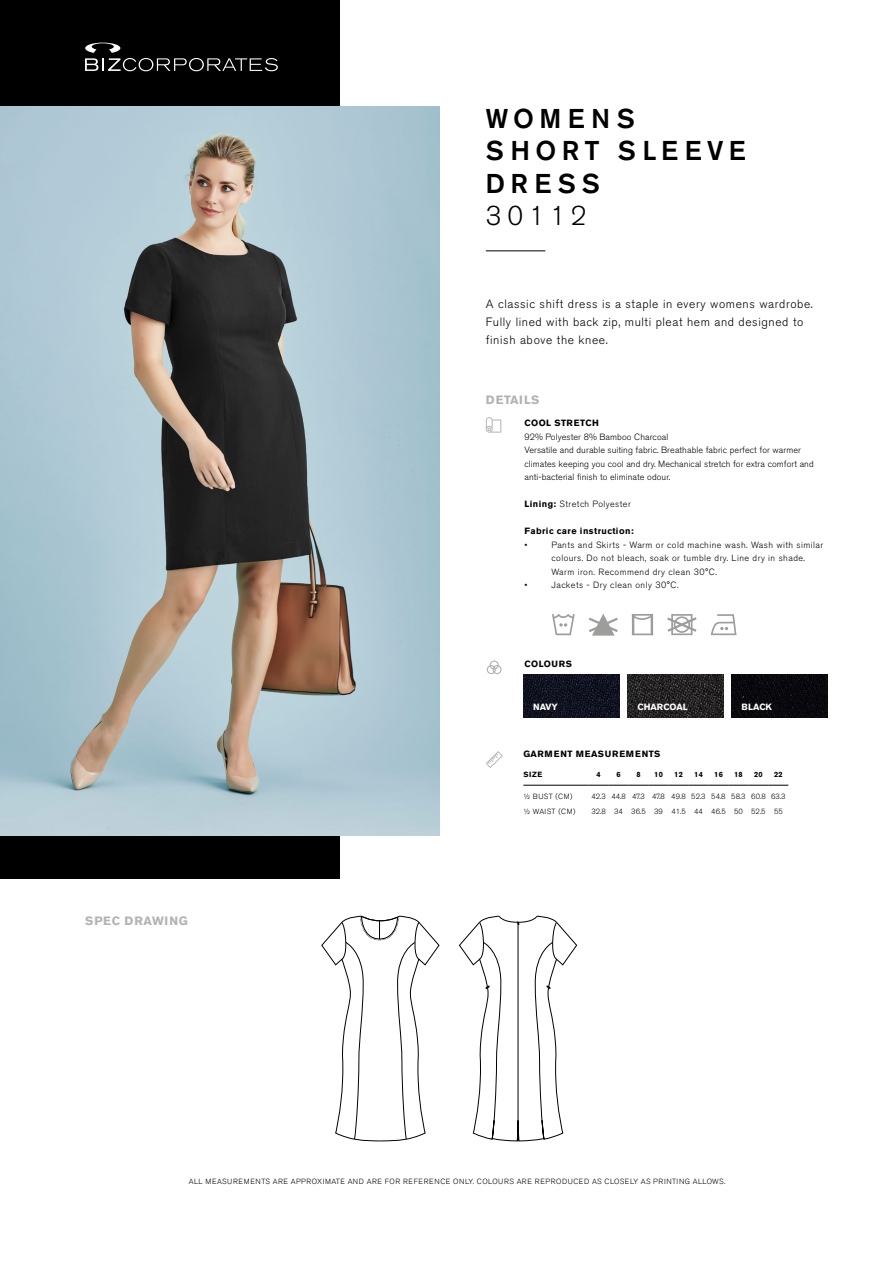
<style>
.page{position:relative;width:893px;height:1263px;background:#fff}
.page>*{position:absolute;margin:0;border:0;box-sizing:border-box;transform-origin:0 0}
.t1{font:500 27px/32.4px "Akzidenz Grotesk BE";letter-spacing:.21em;color:#000}
.t2{font:300 27px "Akzidenz Grotesk BE";letter-spacing:.2em;color:#000}
.t3{font:300 12px/18px "Akzidenz Grotesk BE";letter-spacing:.05em;color:#000}
.t4{font:700 12px "Akzidenz Grotesk BE";letter-spacing:.07em;color:#b3b2b2}
.t5{font:700 12px "Akzidenz Grotesk BE";letter-spacing:.05em;color:#b3b2b2}
.t6{font:300 9px/13.5px "Akzidenz Grotesk BE";letter-spacing:.01em;color:#000}
.t7{font:300 9px/13.5px "Akzidenz Grotesk BE";letter-spacing:.05em;color:#000}
.t8{font:700 9px "Akzidenz Grotesk BE";letter-spacing:.05em;color:#000}
.t9{font:700 9px "Akzidenz Grotesk BE";letter-spacing:.09em;color:#000}
.t10{font:700 9px "Akzidenz Grotesk BE";color:#fff}
.t11{font:300 7.5px "Akzidenz Grotesk BE";letter-spacing:.07em;color:#000}
.t12{font:300 7.5px "Akzidenz Grotesk BE";color:#000}
.t13{font:700 7.5px "Akzidenz Grotesk BE";letter-spacing:.05em;color:#000}
.t14{font:300 7.5px "Akzidenz Grotesk BE";letter-spacing:.05em;color:#000}
.s1{font-weight:700}
</style>
<div class="page">
<img style="left:628px;top:674px;width:96px;height:43px">
<img style="left:732px;top:674px;width:96px;height:43px">
<img style="left:523px;top:674px;width:97px;height:43px">
<div style="left:0;top:0;width:339px;height:878px;background:#000"></div>
<img style="left:0;top:106px;width:440px;height:729px">
<hr style="left:486px;top:250px;width:59px;height:1px;background:#000">
<svg style="left:486px;top:751px;width:17px;height:17px"></svg>
<svg style="left:486px;top:417px;width:15px;height:16px"></svg>
<div style="left:490px;top:660px;width:9px;height:10px;border:1px solid #b3b2b2;border-radius:50%"></div>
<div style="left:492px;top:665px;width:10px;height:9px;border:1px solid #b3b2b2;border-radius:50%"></div>
<div style="left:487px;top:665px;width:9px;height:9px;border:1px solid #b3b2b2;border-radius:50%"></div>
<svg style="left:589px;top:614px;width:29px;height:22px"></svg>
<svg style="left:634px;top:614px;width:17px;height:21px"></svg>
<hr style="left:632px;top:614px;width:2px;height:21px;background:#9d9d9c">
<hr style="left:651px;top:614px;width:2px;height:21px;background:#9d9d9c">
<svg style="left:667px;top:614px;width:30px;height:21px"></svg>
<svg style="left:711px;top:614px;width:25px;height:21px"></svg>
<svg style="left:552px;top:614px;width:23px;height:21px"></svg>
<hr style="left:523px;top:785px;width:66px;height:1px;background:#000">
<svg style="left:589px;top:785px;width:199px;height:1px"></svg>
<svg style="left:322px;top:916px;width:118px;height:225px"></svg>
<svg style="left:459px;top:916px;width:118px;height:225px"></svg>
<svg style="left:85px;top:43px;width:193px;height:28px"></svg>
<h1 class="t1" style="left:486px;top:102px;width:261px">WOMENS<br>SHORT SLEEVE<br>DRESS</h1>
<h1 class="t2" style="left:486px;top:200px;width:102px">30112</h1>
<h2 class="t3" style="left:486px;top:295px;width:329px">A classic shift dress is a staple in every womens wardrobe.<br>Fully lined with back zip, multi pleat hem and designed to finish above the knee.</h2>
<h2 class="t5" style="left:486px;top:393px;width:55px">DETAILS</h2>
<p class="t8" style="left:524px;top:418px;width:76px">COOL STRETCH</p>
<p class="t6" style="left:524px;top:430px;width:291px">92% Polyester 8% Bamboo Charcoal<br>Versatile and durable suiting fabric. Breathable fabric perfect for warmer climates keeping you cool and dry. Mechanical stretch for extra comfort and anti-bacterial finish to eliminate odour.</p>
<p class="t7" style="left:524px;top:497px;width:108px"><span class="s1">Lining:</span> Stretch Polyester</p>
<p class="t8" style="left:524px;top:526px;width:111px">Fabric care instruction:</p>
<p class="t6" style="left:524px;top:538px;width:4px">•</p>
<p class="t7" style="left:551px;top:538px;width:273px">Pants and Skirts - Warm or cold machine wash. Wash with similar colours. Do not bleach, soak or tumble dry. Line dry in shade.<br>Warm iron. Recommend dry clean 30°C.</p>
<p class="t6" style="left:524px;top:578px;width:4px">•</p>
<p class="t7" style="left:551px;top:578px;width:129px">Jackets - Dry clean only 30°C.</p>
<p class="t8" style="left:524px;top:659px;width:49px">COLOURS</p>
<p class="t10" style="left:533px;top:702px;width:26px">NAVY</p>
<p class="t10" style="left:637px;top:702px;width:52px">CHARCOAL</p>
<p class="t10" style="left:741px;top:702px;width:32px">BLACK</p>
<h2 class="t4" style="left:85px;top:914px;width:104px">SPEC DRAWING</h2>
<p class="t9" style="left:523px;top:748px;width:139px">GARMENT MEASUREMENTS</p>
<p class="t13" style="left:523px;top:770px;width:21px">SIZE</p>
<p class="t13" style="left:596px;top:770px;width:6px">4</p>
<p class="t13" style="left:616px;top:770px;width:6px">6</p>
<p class="t13" style="left:636px;top:770px;width:6px">8</p>
<p class="t13" style="left:654px;top:770px;width:10px">10</p>
<p class="t13" style="left:674px;top:770px;width:10px">12</p>
<p class="t13" style="left:694px;top:770px;width:10px">14</p>
<p class="t13" style="left:714px;top:770px;width:10px">16</p>
<p class="t13" style="left:734px;top:770px;width:10px">18</p>
<p class="t13" style="left:754px;top:770px;width:10px">20</p>
<p class="t13" style="left:774px;top:770px;width:10px">22</p>
<p class="t14" style="left:523px;top:792px;width:51px">½ BUST (CM)</p>
<p class="t12" style="left:591px;top:792px;width:196px">42.3 44.8 47.3 47.8 49.8 52.3 54.8 58.3 60.8 63.3</p>
<p class="t14" style="left:523px;top:808px;width:53px">½ WAIST (CM)</p>
<p class="t12" style="left:591px;top:808px;width:193px">32.8 34 36.5 39 41.5 44 46.5 50 52.5 55</p>
<p class="t11" style="left:189px;top:1177px;width:538px">ALL MEASUREMENTS ARE APPROXIMATE AND ARE FOR REFERENCE ONLY. COLOURS ARE REPRODUCED AS CLOSELY AS PRINTING ALLOWS.</p>
</div>
